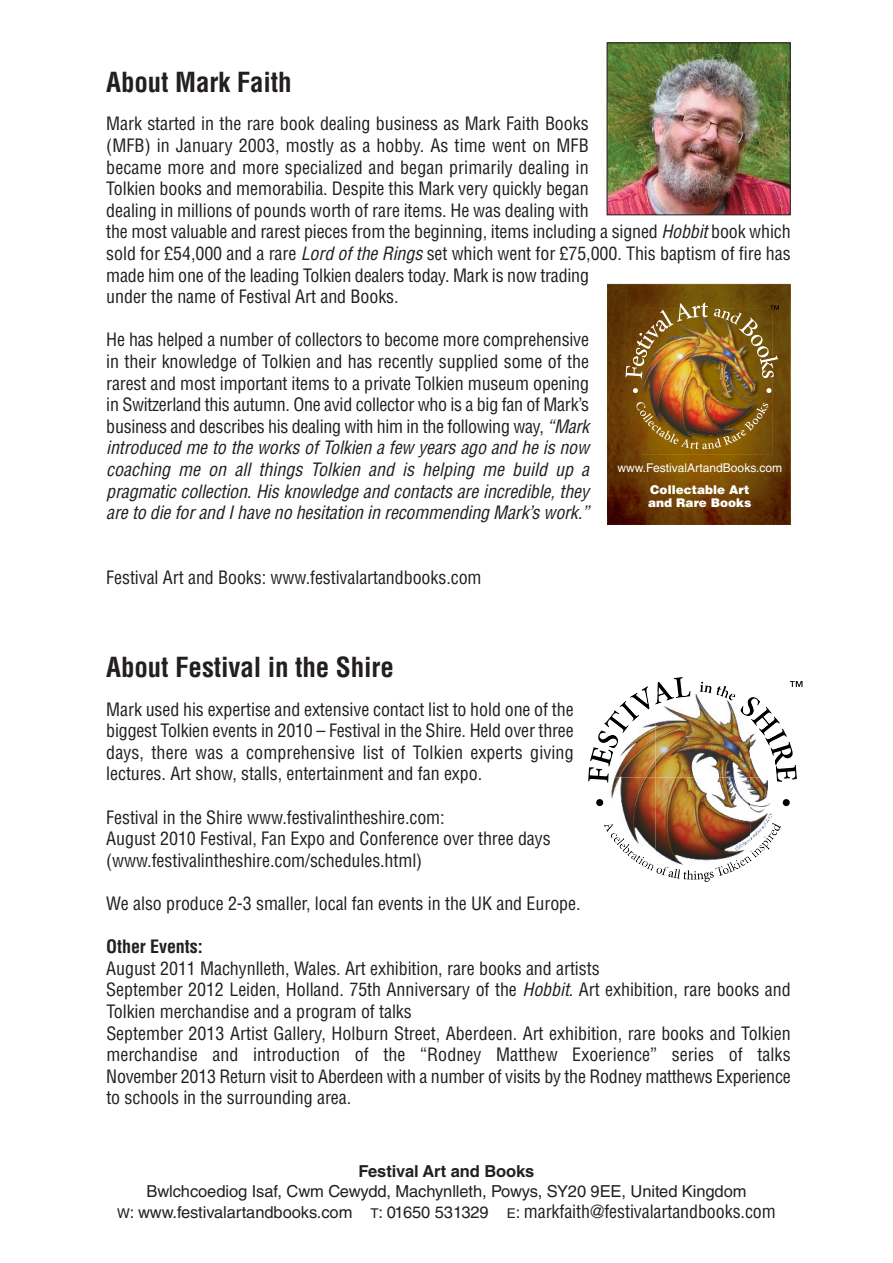
<style>
.page{position:relative;width:893px;height:1263px;background:#fff}
.page>*{position:absolute;margin:0;border:0;box-sizing:border-box;transform-origin:0 0}
.t1{font:700 condensed 27px "Helvetica LT Std";letter-spacing:-.005em;color:#231f20}
.t2{font:condensed 18px/21.6px "Helvetica LT Std";letter-spacing:-.005em;color:#231f20}
.t3{font:700 condensed 18px "Helvetica LT Std";letter-spacing:-.005em;color:#231f20}
.t4{font:16.5px/20.9px "Helvetica LT Std";letter-spacing:-.005em;color:#231f20;text-align:center}
.t5{font:700 16.5px "Helvetica LT Std";letter-spacing:-.005em;color:#231f20}
.t6{font:12px "Helvetica LT Std";color:#fff}
.t7{font:900 12px/13.5px "Helvetica LT Std";color:#fff}
.s1{font-style:italic}
.s2{font-size:13.5px}
.s3{font-stretch:condensed;font-size:18px}
</style>
<div class="page">
<img style="left:609px;top:45px;width:180px;height:168px">
<div style="left:607px;top:43px;width:184px;height:172px;border:1px solid #231f20"></div>
<img style="left:607px;top:284px;width:184px;height:241px">
<svg style="left:588px;top:677px;width:103px;height:105px"></svg>
<svg style="left:604px;top:823px;width:177px;height:59px"></svg>
<div style="left:783px;top:799px;width:7px;height:7px;background:#000;border-radius:50%"></div>
<div style="left:596px;top:799px;width:7px;height:7px;background:#000;border-radius:50%"></div>
<svg style="left:699px;top:681px;width:103px;height:101px"></svg>
<img style="left:609px;top:748px;width:46px;height:29px">
<img style="left:655px;top:707px;width:95px;height:70px">
<img style="left:750px;top:745px;width:26px;height:32px">
<img style="left:609px;top:866px;width:46px;height:5px">
<img style="left:655px;top:870px;width:95px;height:1px">
<img style="left:750px;top:854px;width:26px;height:17px">
<h1 class="t1" style="left:106px;top:71px;width:187px">About Mark Faith</h1>
<p class="t2" style="left:106px;top:114px;width:686px">Mark started in the rare book dealing business as Mark Faith Books<br>(MFB) in January 2003, mostly as a hobby. As time went on MFB<br>became more and more specialized and began primarily dealing in<br>Tolkien books and memorabilia. Despite this Mark very quickly began<br>dealing in millions of pounds worth of rare items. He was dealing with<br>the most valuable and rarest pieces from the beginning, items including a signed <span class="s1">Hobbit</span> book which sold for £54,000 and a rare <span class="s1">Lord of the Rings</span> set which went for £75,000. This baptism of fire has made him one of the leading Tolkien dealers today. Mark is now trading<br>under the name of Festival Art and Books.</p>
<p class="t2" style="left:106px;top:330px;width:484px;text-align:justify">He has helped a number of collectors to become more comprehensive in their knowledge of Tolkien and has recently supplied some of the rarest and most important items to a private Tolkien museum opening in Switzerland this autumn. One avid collector who is a big fan of Mark’s business and describes his dealing with him in the following way, <span class="s1">“Mark introduced me to the works of Tolkien a few years ago and he is now coaching me on all things Tolkien and is helping me build up a pragmatic collection. His knowledge and contacts are incredible, they are to die for and I have no hesitation in recommending Mark’s work.”</span></p>
<p class="t6" style="left:617px;top:463px;width:166px">www.FestivalArtandBooks.com</p>
<p class="t7" style="left:648px;top:484px;width:105px">Collectable Art and Rare Books</p>
<p class="t2" style="left:106px;top:568px;width:377px">Festival Art and Books: www.festivalartandbooks.com</p>
<h1 class="t1" style="left:106px;top:657px;width:289px">About Festival in the Shire</h1>
<p class="t2" style="left:106px;top:700px;width:469px;text-align:justify">Mark used his expertise and extensive contact list to hold one of the biggest Tolkien events in 2010 – Festival in the Shire. Held over three days, there was a comprehensive list of Tolkien experts giving lectures. Art show, stalls, entertainment and fan expo.</p>
<p class="t2" style="left:106px;top:808px;width:446px">Festival in the Shire www.festivalintheshire.com:<br>August 2010 Festival, Fan Expo and Conference over three days (www.festivalintheshire.com/schedules.html)</p>
<p class="t2" style="left:106px;top:894px;width:476px">We also produce 2-3 smaller, local fan events in the UK and Europe.</p>
<p class="t3" style="left:106px;top:940px;width:98px">Other Events:</p>
<p class="t2" style="left:106px;top:959px;width:686px">August 2011 Machynlleth, Wales. Art exhibition, rare books and artists<br>September 2012 Leiden, Holland. 75th Anniversary of the <span class="s1">Hobbit</span>. Art exhibition, rare books and Tolkien merchandise and a program of talks<br>September 2013 Artist Gallery, Holburn Street, Aberdeen. Art exhibition, rare books and Tolkien merchandise and introduction of the “Rodney Matthew Exoerience” series of talks November 2013 Return visit to Aberdeen with a number of visits by the Rodney matthews Experience to schools in the surrounding area.</p>
<p class="t5" style="left:359px;top:1165px;width:177px">Festival Art and Books</p>
<p class="t4" style="left:117px;top:1182px;width:660px">Bwlchcoediog Isaf, Cwm Cewydd, Machynlleth, Powys, SY20 9EE, United Kingdom<br><span class="s2">W</span>: www.festivalartandbooks.com <span class="s2">T</span>: 01650 531329 <span class="s2">E</span>: <span class="s3">markfaith@festivalartandbooks.com</span></p>
</div>
